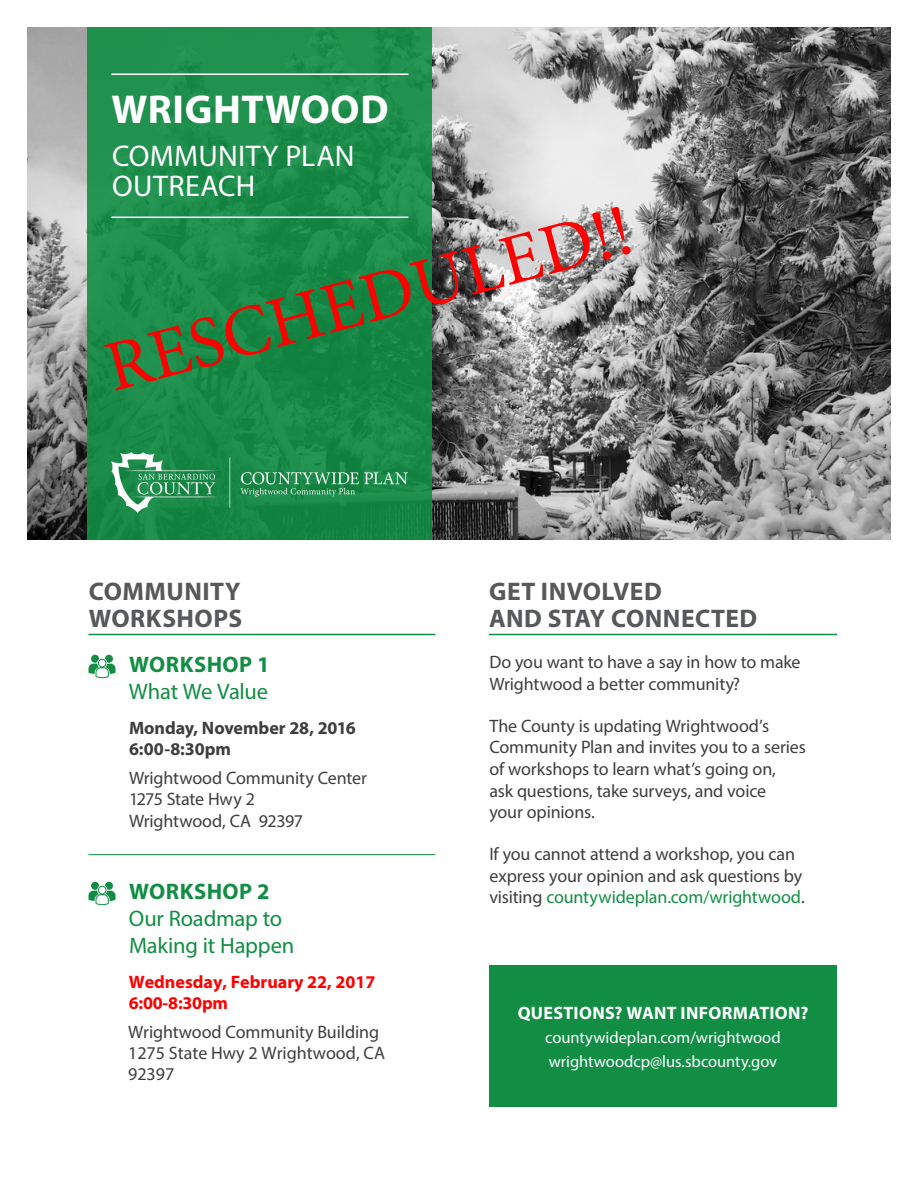
<style>
.page{position:relative;width:918px;height:1188px;background:#fff}
.page>*{position:absolute;margin:0;border:0;box-sizing:border-box;transform-origin:0 0}
.t1{font:72px "Minion Pro";color:#f00}
.Community_Name{font:700 40.5px "Myriad Pro";letter-spacing:.015em;color:#fff}
.t2{font:30px/30px "Myriad Pro";letter-spacing:.01em;color:#fff}
.Heading_1{font:700 25.5px "Myriad Pro";letter-spacing:.02em;color:#57585a}
.Heading_3{font:22.5px/27px "Myriad Pro";letter-spacing:-.01em;color:#118e44}
.Heading_2{font:700 22.5px "Myriad Pro";letter-spacing:.02em;color:#118e44}
.Body_Text{font:18px/21.6px "Myriad Pro";letter-spacing:-.01em;color:#3e3e3f}
.Location{font:18px/21.1px "Myriad Pro";letter-spacing:-.005em;color:#3e3e3f}
.Date-Time{font:700 18px/21.6px "Myriad Pro";color:#f00}
.Date-Time-2{font:700 18px/21.6px "Myriad Pro";color:#3e3e3f}
.Questions{font:700 18px "Myriad Pro";letter-spacing:.02em;color:#fff}
.Contact_Info{font:16.5px "Myriad Pro";color:#fff}
.s1{color:#118e44}
</style>
<div class="page">
<img style="left:27px;top:27px;width:864px;height:513px">
<div style="left:88px;top:27px;width:344px;height:513px;background:#1c8d4a"></div>
<div style="left:489px;top:965px;width:348px;height:142px;background:#118e44"></div>
<hr style="left:489px;top:634px;width:348px;height:1px;background:#118e44">
<hr style="left:88px;top:634px;width:347px;height:1px;background:#118e44">
<svg style="left:89px;top:655px;width:27px;height:23px"></svg>
<svg style="left:89px;top:882px;width:27px;height:23px"></svg>
<img style="left:112px;top:452px;width:296px;height:61px">
<hr style="left:88px;top:854px;width:347px;height:1px;background:#118e44">
<hr style="left:111px;top:217px;width:297px;height:1px;background:#fff">
<hr style="left:111px;top:74px;width:297px;height:1px;background:#fff">
<p class="Community_Name" style="left:111px;top:83px;width:279px">WRIGHTWOOD</p>
<p class="t2" style="left:112px;top:140px;width:244px">COMMUNITY PLAN<br>OUTREACH</p>
<h1 class="t1" style="left:95px;top:322px;width:543px;rotate:-15deg">RESCHEDULED!!</h1>
<p class="Heading_1" style="left:89px;top:574px;width:153px">COMMUNITY</p>
<p class="Heading_1" style="left:89px;top:601px;width:155px">WORKSHOPS</p>
<p class="Heading_2" style="left:129px;top:649px;width:142px">WORKSHOP 1</p>
<p class="Heading_3" style="left:129px;top:677px;width:141px">What We Value</p>
<p class="Date-Time-2" style="left:129px;top:716px;width:228px">Monday, November 28, 2016<br>6:00-8:30pm</p>
<p class="Location" style="left:129px;top:767px;width:239px">Wrightwood Community Center</p>
<p class="Location" style="left:129px;top:788px;width:127px">1275 State Hwy 2</p>
<p class="Location" style="left:129px;top:810px;width:176px">Wrightwood, CA 92397</p>
<p class="Heading_2" style="left:129px;top:876px;width:142px">WORKSHOP 2</p>
<p class="Heading_3" style="left:129px;top:904px;width:167px">Our Roadmap to<br>Making it Happen</p>
<p class="Date-Time" style="left:129px;top:970px;width:248px">Wednesday, February 22, 2017<br>6:00-8:30pm</p>
<p class="Location" style="left:128px;top:1021px;width:258px">Wrightwood Community Building<br>1275 State Hwy 2 Wrightwood, CA<br>92397</p>
<p class="Heading_1" style="left:489px;top:574px;width:174px">GET INVOLVED</p>
<p class="Heading_1" style="left:489px;top:601px;width:270px">AND STAY CONNECTED</p>
<p class="Body_Text" style="left:489px;top:651px;width:313px">Do you want to have a say in how to make<br>Wrightwood a better community?</p>
<p class="Body_Text" style="left:489px;top:715px;width:318px">The County is updating Wrightwood’s Community Plan and invites you to a series of workshops to learn what’s going on,<br>ask questions, take surveys, and voice<br>your opinions.</p>
<p class="Body_Text" style="left:489px;top:843px;width:317px">If you cannot attend a workshop, you can express your opinion and ask questions by visiting <span class="s1">countywideplan.com/wrightwood</span>.</p>
<p class="Questions" style="left:518px;top:1001px;width:292px">QUESTIONS? WANT INFORMATION?</p>
<p class="Contact_Info" style="left:545px;top:1027px;width:237px">countywideplan.com/wrightwood</p>
<p class="Contact_Info" style="left:549px;top:1051px;width:230px">wrightwoodcp@lus.sbcounty.gov</p>
</div>
